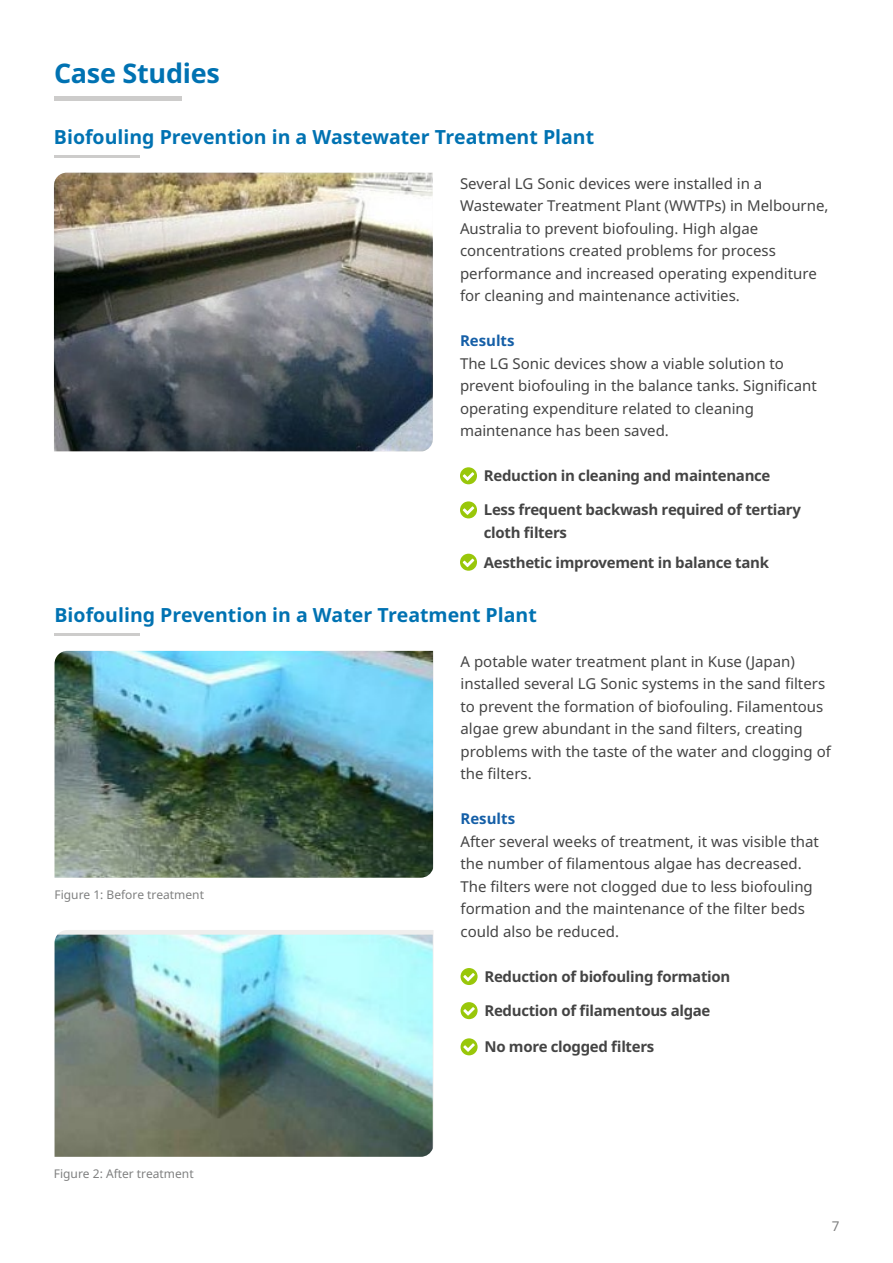
<style>
.page{position:relative;width:893px;height:1263px;background:#fff}
.page>*{position:absolute;margin:0;border:0;box-sizing:border-box;transform-origin:0 0}
.t1{font:700 27px "Noto Sans";letter-spacing:-.01em;color:#0072b2}
.t2{font:700 19.5px "Noto Sans";color:#0072b2}
.t3{font:15px/22.5px "Noto Sans";color:#444}
.t4{font:700 15px/22.5px "Noto Sans";letter-spacing:-.02em;color:#444}
.t5{font:700 15px "Noto Sans";color:#155fa7}
.t6{font:13.5px "Noto Sans";color:#7f8080}
.t7{font:12px "Noto Sans";color:#7f8080}
</style>
<div class="page">
<hr style="left:54px;top:97px;width:128px;height:4px;background:#cdcccb">
<hr style="left:54px;top:155px;width:85px;height:3px;background:#cdcccb">
<svg style="left:460px;top:467px;width:17px;height:17px"></svg>
<svg style="left:460px;top:501px;width:17px;height:17px"></svg>
<svg style="left:460px;top:554px;width:17px;height:17px"></svg>
<img style="left:54px;top:173px;width:379px;height:278px">
<hr style="left:55px;top:633px;width:85px;height:3px;background:#cdcccb">
<svg style="left:461px;top:968px;width:17px;height:17px"></svg>
<svg style="left:461px;top:1002px;width:17px;height:17px"></svg>
<svg style="left:461px;top:1038px;width:17px;height:17px"></svg>
<img style="left:55px;top:651px;width:378px;height:227px">
<svg style="left:57px;top:930px;width:376px;height:5px;background:#eaedec"></svg>
<img style="left:55px;top:935px;width:378px;height:222px">
<h1 class="t1" style="left:54px;top:54px;width:167px">Case Studies</h1>
<h2 class="t2" style="left:54px;top:123px;width:542px">Biofouling Prevention in a Wastewater Treatment Plant</h2>
<p class="t3" style="left:460px;top:172px;width:370px">Several LG Sonic devices were installed in a Wastewater Treatment Plant (WWTPs) in Melbourne, Australia to prevent biofouling. High algae concentrations created problems for process performance and increased operating expenditure for cleaning and maintenance activities.</p>
<p class="t5" style="left:460px;top:330px;width:56px">Results</p>
<p class="t3" style="left:460px;top:352px;width:358px">The LG Sonic devices show a viable solution to prevent biofouling in the balance tanks. Significant operating expenditure related to cleaning maintenance has been saved.</p>
<p class="t4" style="left:484px;top:464px;width:288px">Reduction in cleaning and maintenance</p>
<p class="t4" style="left:484px;top:498px;width:319px">Less frequent backwash required of tertiary cloth filters</p>
<p class="t4" style="left:484px;top:550px;width:287px">Aesthetic improvement in balance tank</p>
<h2 class="t2" style="left:55px;top:601px;width:484px">Biofouling Prevention in a Water Treatment Plant</h2>
<p class="t7" style="left:55px;top:886px;width:151px">Figure 1: Before treatment</p>
<p class="t7" style="left:54px;top:1165px;width:141px">Figure 2: After treatment</p>
<p class="t3" style="left:461px;top:650px;width:372px">A potable water treatment plant in Kuse (Japan) installed several LG Sonic systems in the sand filters to prevent the formation of biofouling. Filamentous algae grew abundant in the sand filters, creating problems with the taste of the water and clogging of the filters.</p>
<p class="t5" style="left:461px;top:808px;width:56px">Results</p>
<p class="t3" style="left:461px;top:830px;width:360px">After several weeks of treatment, it was visible that the number of filamentous algae has decreased.<br>The filters were not clogged due to less biofouling formation and the maintenance of the filter beds could also be reduced.</p>
<p class="t4" style="left:484px;top:965px;width:247px">Reduction of biofouling formation</p>
<p class="t4" style="left:484px;top:999px;width:228px">Reduction of filamentous algae</p>
<p class="t4" style="left:484px;top:1035px;width:171px">No more clogged filters</p>
<p class="t6" style="left:832px;top:1217px;width:9px">7</p>
</div>
